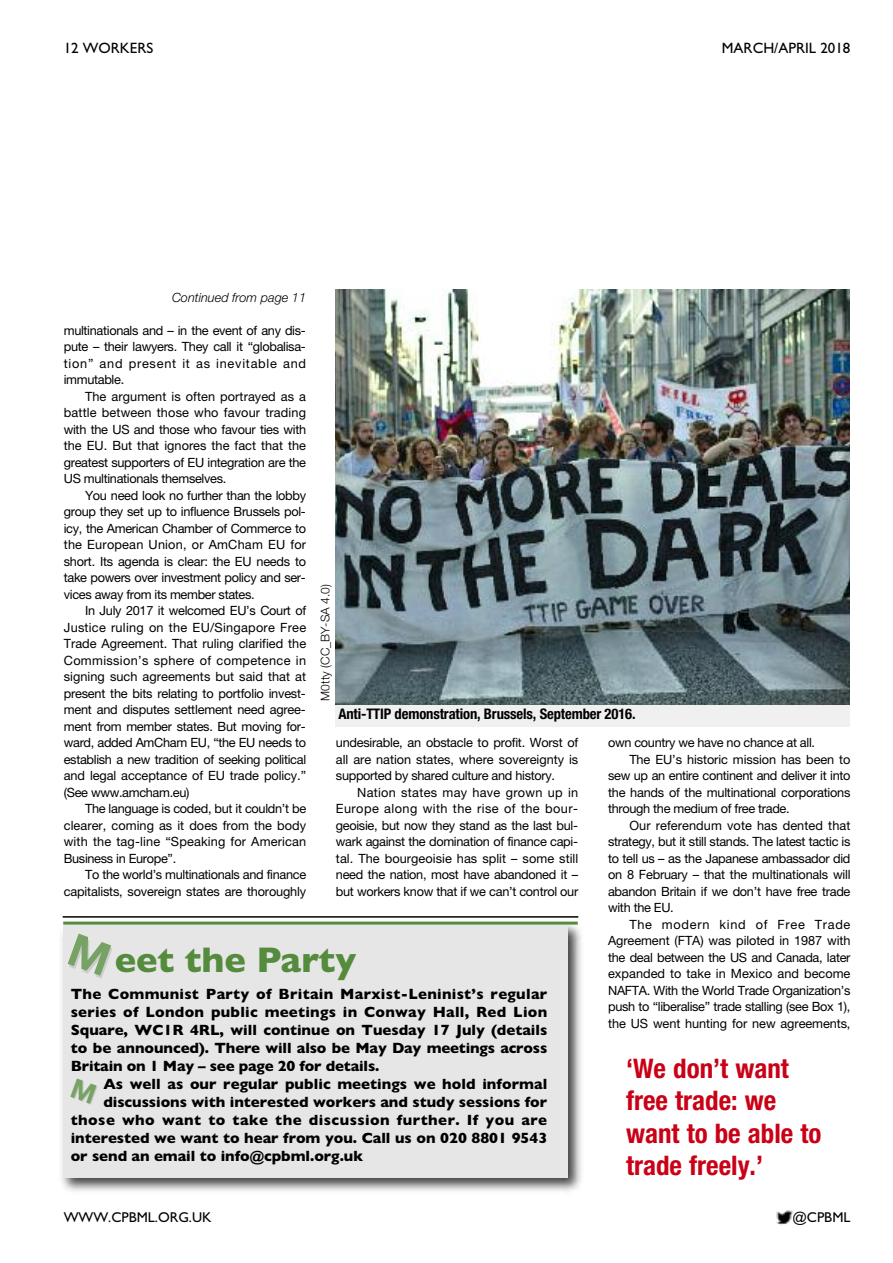
<style>
.page{position:relative;width:893px;height:1263px;background:#fff}
.page>*{position:absolute;margin:0;border:0;box-sizing:border-box;transform-origin:0 0}
.t1{font:700 36px "Gill Sans";letter-spacing:-.005em;color:#548b3d}
.t2{font:700 condensed 27px/32.4px "Helvetica Neue LT Std";color:#ca0017}
.t3{font:700 15px/18px "Gill Sans";letter-spacing:-.005em;color:#000;text-align:justify}
.t4{font:700 15px "Gill Sans";letter-spacing:.03em;color:#000}
.t5{font:15px "Gill Sans";color:#000}
.t6{font:700 condensed 14.7px "Helvetica Neue LT Std";letter-spacing:-.01em;color:#000}
.t7{font:14.25px "Gill Sans";color:#000}
.t8{font:12.75px/16.5px "Helvetica Neue CE";letter-spacing:-.025em;color:#000;text-align:justify}
.t9{font:12.75px "Helvetica Neue CE";letter-spacing:-.005em;color:#000}
.t10{font:12.75px "Helvetica Neue CE";color:#000}
.t11{font:12.75px "Helvetica Neue CE";letter-spacing:.01em;color:#000}
.t12{font:12.75px "Helvetica Neue CE";letter-spacing:.06em;color:#000}
.t13{font:italic 300 12.75px "Helvetica Neue CE";color:#000}
.t14{font:300 12px "Helvetica Neue CE";color:#000}
</style>
<div class="page">
<img style="left:776px;top:1210px;width:16px;height:15px">
<img style="left:335px;top:289px;width:515px;height:416px">
<div style="left:335px;top:705px;width:515px;height:21px;background:#f0f0f0"></div>
<img style="left:61px;top:924px;width:521px;height:268px">
<div style="left:63px;top:925px;width:504px;height:253px;background:#e6e6e6"></div>
<hr style="left:63px;top:921px;width:515px;height:3px;background:#548b3d">
<hr style="left:63px;top:916px;width:515px;height:2px;background:#000">
<p class="t5" style="left:64px;top:39px;width:91px">12 WORKERS</p>
<p class="t5" style="left:722px;top:39px;width:130px">MARCH/APRIL 2018</p>
<p class="t13" style="left:172px;top:292px;width:136px">Continued from page 11</p>
<p class="t8" style="left:64px;top:323px;width:244px">multinationals and – in the event of any dis&shy;pute – their lawyers. They call it “globalisa&shy;tion” and present it as inevitable and immutable.</p>
<p class="t8" style="left:64px;top:389px;width:244px;text-indent:21px">The argument is often portrayed as a battle between those who favour trading with the US and those who favour ties with the EU. But that ignores the fact that the greatest supporters of EU integration are the US multinationals themselves.</p>
<p class="t8" style="left:64px;top:488px;width:244px;text-indent:21px">You need look no further than the lobby group they set up to influence Brussels pol&shy;icy, the American Chamber of Commerce to the European Union, or AmCham EU for short. Its agenda is clear: the EU needs to take powers over investment policy and ser&shy;vices away from its member states.</p>
<p class="t8" style="left:64px;top:603px;width:244px;text-indent:21px">In July 2017 it welcomed EU’s Court of Justice ruling on the EU/Singapore Free Trade Agreement. That ruling clarified the Commission’s sphere of competence in signing such agreements but said that at present the bits relating to portfolio invest&shy;ment and disputes settlement need agree&shy;ment from member states. But moving for&shy;ward, added AmCham EU, “the EU needs to establish a new tradition of seeking political and legal acceptance of EU trade policy.” (See www.amcham.eu)</p>
<p class="t8" style="left:64px;top:801px;width:244px;text-indent:21px">The language is coded, but it couldn’t be clearer, coming as it does from the body with the tag-line “Speaking for American Business in Europe”.</p>
<p class="t8" style="left:64px;top:867px;width:244px;text-align:right">To the world’s multinationals and finance capitalists, sovereign states are thoroughly</p>
<p class="t14" style="left:321px;top:700px;width:118px;rotate:-90deg">M0tty (CC_BY-SA 4.0)</p>
<p class="t6" style="left:338px;top:708px;width:299px">Anti-TTIP demonstration, Brussels, September 2016.</p>
<p class="t8" style="left:336px;top:735px;width:244px">undesirable, an obstacle to profit. Worst of all are nation states, where sovereignty is supported by shared culture and history.</p>
<p class="t8" style="left:336px;top:785px;width:244px;text-indent:21px">Nation states may have grown up in Europe along with the rise of the bour&shy;geoisie, but now they stand as the last bul&shy;wark against the domination of finance capi&shy;tal. The bourgeoisie has split – some still need the nation, most have abandoned it – but workers know that if we can’t control our</p>
<p class="t8" style="left:608px;top:735px;width:208px">own country we have no chance at all.</p>
<p class="t9" style="left:629px;top:754px;width:223px">The EU’s historic mission has been to</p>
<p class="t8" style="left:608px;top:768px;width:244px">sew up an entire continent and deliver it into</p>
<p class="t8" style="left:608px;top:785px;width:244px">the hands of the multinational corporations</p>
<p class="t8" style="left:608px;top:801px;width:183px">through the medium of free trade.</p>
<p class="t11" style="left:629px;top:820px;width:223px">Our referendum vote has dented that</p>
<p class="t8" style="left:608px;top:834px;width:244px">strategy, but it still stands. The latest tactic is</p>
<p class="t8" style="left:608px;top:851px;width:244px">to tell us – as the Japanese ambassador did</p>
<p class="t8" style="left:608px;top:867px;width:244px">on 8 February – that the multinationals will</p>
<p class="t8" style="left:608px;top:884px;width:244px">abandon Britain if we don’t have free trade</p>
<p class="t8" style="left:608px;top:900px;width:67px">with the EU.</p>
<p class="t12" style="left:629px;top:919px;width:223px">The modern kind of Free Trade</p>
<p class="t8" style="left:608px;top:933px;width:244px">Agreement (FTA) was piloted in 1987 with</p>
<p class="t8" style="left:608px;top:950px;width:244px">the deal between the US and Canada, later</p>
<p class="t10" style="left:608px;top:969px;width:244px">expanded to take in Mexico and become</p>
<p class="t8" style="left:608px;top:983px;width:244px">NAFTA. With the World Trade Organization’s</p>
<p class="t8" style="left:608px;top:999px;width:244px">push to “liberalise” trade stalling (see Box 1),</p>
<p class="t9" style="left:608px;top:1018px;width:244px">the US went hunting for new agreements,</p>
<h1 class="t1" style="left:115px;top:939px;width:243px">eet the Party</h1>
<p class="t3" style="left:71px;top:985px;width:478px">The Communist Party of Britain Marxist-Leninist’s regular series of London public meetings in Conway Hall, Red Lion Square, WC1R 4RL, will continue on Tuesday 17 July (details to be announced). There will also be May Day meetings across Britain on 1 May – see page 20 for details.</p>
<p class="t3" style="left:103px;top:1075px;width:445px">As well as our regular public meetings we hold informal</p>
<p class="t3" style="left:103px;top:1093px;width:445px">discussions with interested workers and study sessions for</p>
<p class="t4" style="left:71px;top:1111px;width:478px">those who want to take the discussion further. If you are</p>
<p class="t3" style="left:71px;top:1129px;width:478px">interested we want to hear from you. Call us on 020 8801 9543</p>
<p class="t3" style="left:71px;top:1147px;width:294px">or send an email to info@cpbml.org.uk</p>
<h2 class="t2" style="left:626px;top:1054px;width:197px">‘We don’t want free trade: we want to be able to trade freely.’</h2>
<p class="t7" style="left:64px;top:1209px;width:149px">WWW.CPBML.ORG.UK</p>
<p class="t7" style="left:793px;top:1209px;width:59px">@CPBML</p>
</div>
